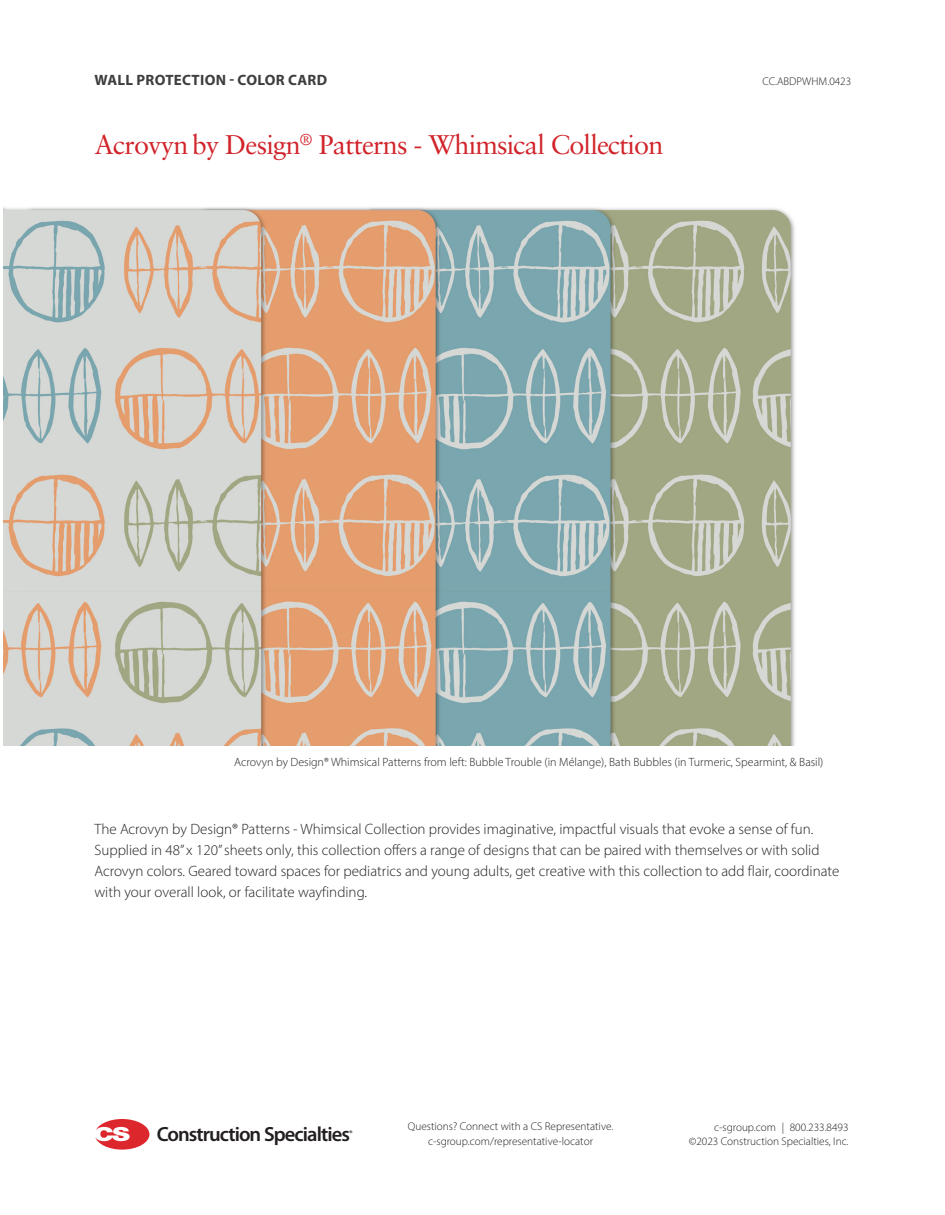
<style>
.page{position:relative;width:945px;height:1215px;background:#fff}
.page>*{position:absolute;margin:0;border:0;box-sizing:border-box;transform-origin:0 0}
.t1{font:27px "Sabon LT Pro";letter-spacing:-.03em;color:#d1232a}
.t2{font:600 20.55px "Myriad Pro";letter-spacing:-.045em;color:#231f20}
.t3{font:300 15px/21px "Myriad Pro";color:#231f20}
.t4{font:700 15px "Myriad Pro";letter-spacing:.02em;color:#3e3e3f}
.t5{font:300 12px "Myriad Pro";color:#231f20}
.t6{font:300 11.25px/14.2px "Myriad Pro";color:#231f20;text-align:center}
.t7{font:600 8.25px "Myriad Pro";color:#231f20}
</style>
<div class="page">
<img style="left:3px;top:207px;width:792px;height:539px">
<svg style="left:95px;top:1119px;width:54px;height:31px"></svg>
<p class="t4" style="left:95px;top:70px;width:234px">WALL PROTECTION - COLOR CARD</p>
<p class="t6" style="left:762px;top:74px;width:90px">CC.ABDPWHM.0423</p>
<h1 class="t1" style="left:94px;top:128px;width:570px">Acrovynby Design<sup>®</sup> Patterns - Whimsical Collection</h1>
<p class="t5" style="left:234px;top:755px;width:591px">Acrovyn by Design® Whimsical Patterns from left: Bubble Trouble (in Mélange), Bath Bubbles (in Turmeric, Spearmint, &amp; Basil)</p>
<p class="t3" style="left:94px;top:818px;width:746px">The Acrovyn by Design® Patterns - Whimsical Collection provides imaginative, impactful visuals that evoke a sense of fun.<br>Supplied in 48” x 120” sheets only, this collection offers a range of designs that can be paired with themselves or with solid Acrovyn colors. Geared toward spaces for pediatrics and young adults, get creative with this collection to add flair, coordinate with your overall look, or facilitate wayfinding.</p>
<p class="t6" style="left:408px;top:1119px;width:207px">Questions? Connect with a CS Representative. c-sgroup.com/representative-locator</p>
<p class="t6" style="left:714px;top:1120px;width:136px">c-sgroup.com | 800.233.8493</p>
<h2 class="t2" style="left:157px;top:1121px;width:195px">Construction Specialties</h2>
<p class="t6" style="left:689px;top:1134px;width:161px">©2023 Construction Specialties, Inc.</p>
<p class="t7" style="left:349px;top:1128px;width:5px">®</p>
</div>
